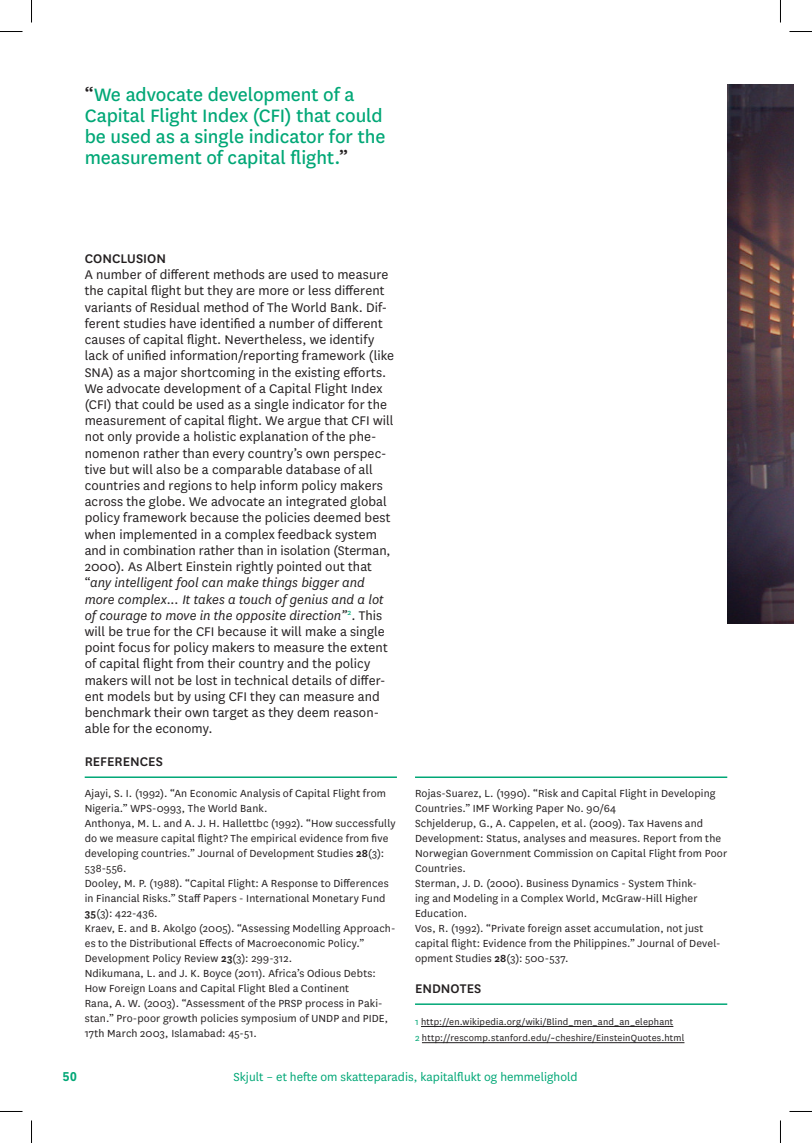
<style>
.page{position:relative;width:812px;height:1143px;background:#fff}
.page>*{position:absolute;margin:0;border:0;box-sizing:border-box;transform-origin:0 0}
.t1{font:21px/21px "National";letter-spacing:-.005em;color:#00a776}
.t2{font:14.7px/16.2px "National";letter-spacing:.005em;color:#231f20}
.t3{font:500 14.7px "National";color:#231f20}
.t4{font:13.5px "National";color:#00a776}
.t5{font:12px/15px "National";letter-spacing:.01em;color:#231f20}
.t6{font:800 12px "Neuzeit SLT Std";color:#00a776}
.t7{font:10.5px/16.2px "National";letter-spacing:.015em;color:#231f20}
.s1{color:#231f20}
.s2{font-style:italic}
.s3{font-weight:600}
.s4{color:#00a776}
</style>
<div class="page">
<hr style="left:85px;top:776px;width:312px;height:1px;background:#00a776">
<img style="left:727px;top:85px;width:66px;height:538px">
<hr style="left:415px;top:1003px;width:312px;height:1px;background:#00a776">
<hr style="left:421px;top:1025px;width:252px;height:1px;background:#231f20">
<hr style="left:422px;top:1042px;width:262px;height:1px;background:#231f20">
<hr style="left:415px;top:776px;width:312px;height:1px;background:#00a776">
<svg style="left:0;top:31px;width:22px;height:1px"></svg>
<svg style="left:789px;top:31px;width:22px;height:1px"></svg>
<svg style="left:31px;top:0;width:1px;height:22px"></svg>
<svg style="left:31px;top:1120px;width:1px;height:22px"></svg>
<svg style="left:780px;top:0;width:1px;height:22px"></svg>
<svg style="left:780px;top:1120px;width:1px;height:22px"></svg>
<h1 class="t1" style="left:85px;top:83px;width:302px"><span class="s1">“</span>We advocate development of a Capital Flight Index (CFI) that could be used as a single indicator for the measurement of capital flight.<span class="s1">”</span></h1>
<p class="t3" style="left:85px;top:248px;width:83px">CONCLUSION</p>
<p class="t2" style="left:85px;top:266px;width:311px">A number of different methods are used to measure the capital flight but they are more or less different variants of Residual method of The World Bank. Dif&shy;ferent studies have identified a number of different causes of capital flight. Nevertheless, we identify lack of unified information/reporting framework (like SNA) as a major shortcoming in the existing efforts.<br>We advocate development of a Capital Flight Index (CFI) that could be used as a single indicator for the measurement of capital flight. We argue that CFI will not only provide a holistic explanation of the phe&shy;nomenon rather than every country’s own perspec&shy;tive but will also be a comparable database of all countries and regions to help inform policy makers across the globe. We advocate an integrated global policy framework because the policies deemed best when implemented in a complex feedback system and in combination rather than in isolation (Sterman, 2000). As Albert Einstein rightly pointed out that “<span class="s2">any intelligent fool can make things bigger and more complex... It takes a touch of genius and a lot of courage to move in the opposite direction”</span><sup>2</sup>. This will be true for the CFI because it will make a single point focus for policy makers to measure the extent of capital flight from their country and the policy makers will not be lost in technical details of differ&shy;ent models but by using CFI they can measure and benchmark their own target as they deem reason&shy;able for the economy.</p>
<p class="t3" style="left:85px;top:751px;width:32px">REFERENCES</p>
<p class="t5" style="left:85px;top:785px;width:312px">Ajayi, S. I. (1992). “An Economic Analysis of Capital Flight from Nigeria.” WPS-0993, The World Bank.<br>Anthonya, M. L. and A. J. H. Hallettbc (1992). “How successfully do we measure capital flight? The empirical evidence from five developing countries.” Journal of Development Studies <span class="s3">28</span>(3):<br>538-556.<br>Dooley, M. P. (1988). “Capital Flight: A Response to Differences in Financial Risks.” Staff Papers - International Monetary Fund <span class="s3">35</span>(3): 422-436.<br>Kraev, E. and B. Akolgo (2005). “Assessing Modelling Approach&shy;es to the Distributional Effects of Macroeconomic Policy.” Development Policy Review <span class="s3">23</span>(3): 299-312.<br>Ndikumana, L. and J. K. Boyce (2011). Africa’s Odious Debts:<br>How Foreign Loans and Capital Flight Bled a Continent<br>Rana, A. W. (2003). “Assessment of the PRSP process in Paki&shy;stan.” Pro-poor growth policies symposium of UNDP and PIDE, 17th March 2003, Islamabad: 45-51.</p>
<p class="t5" style="left:415px;top:785px;width:313px">Rojas-Suarez, L. (1990). “Risk and Capital Flight in Developing Countries.” IMF Working Paper No. 90/64<br>Schjelderup, G., A. Cappelen, et al. (2009). Tax Havens and Development: Status, analyses and measures. Report from the Norwegian Government Commission on Capital Flight from Poor Countries.<br>Sterman, J. D. (2000). Business Dynamics - System Think-<br>ing and Modeling in a Complex World, McGraw-Hill Higher Education.<br>Vos, R. (1992). “Private foreign asset accumulation, not just capital flight: Evidence from the Philippines.” Journal of Devel&shy;opment Studies <span class="s3">28</span>(3): 500-537.</p>
<p class="t3" style="left:415px;top:977px;width:68px">ENDNOTES</p>
<p class="t7" style="left:415px;top:1012px;width:271px"><span class="s4">1</span> http://en.wikipedia.org/wiki/Blind_men_and_an_elephant<br><span class="s4">2</span> http://rescomp.stanford.edu/~cheshire/EinsteinQuotes.html</p>
<p class="t6" style="left:63px;top:1068px;width:15px">50</p>
<p class="t4" style="left:233px;top:1067px;width:345px">Skjult – et hefte om skatteparadis, kapitalflukt og hemmelighold</p>
</div>
